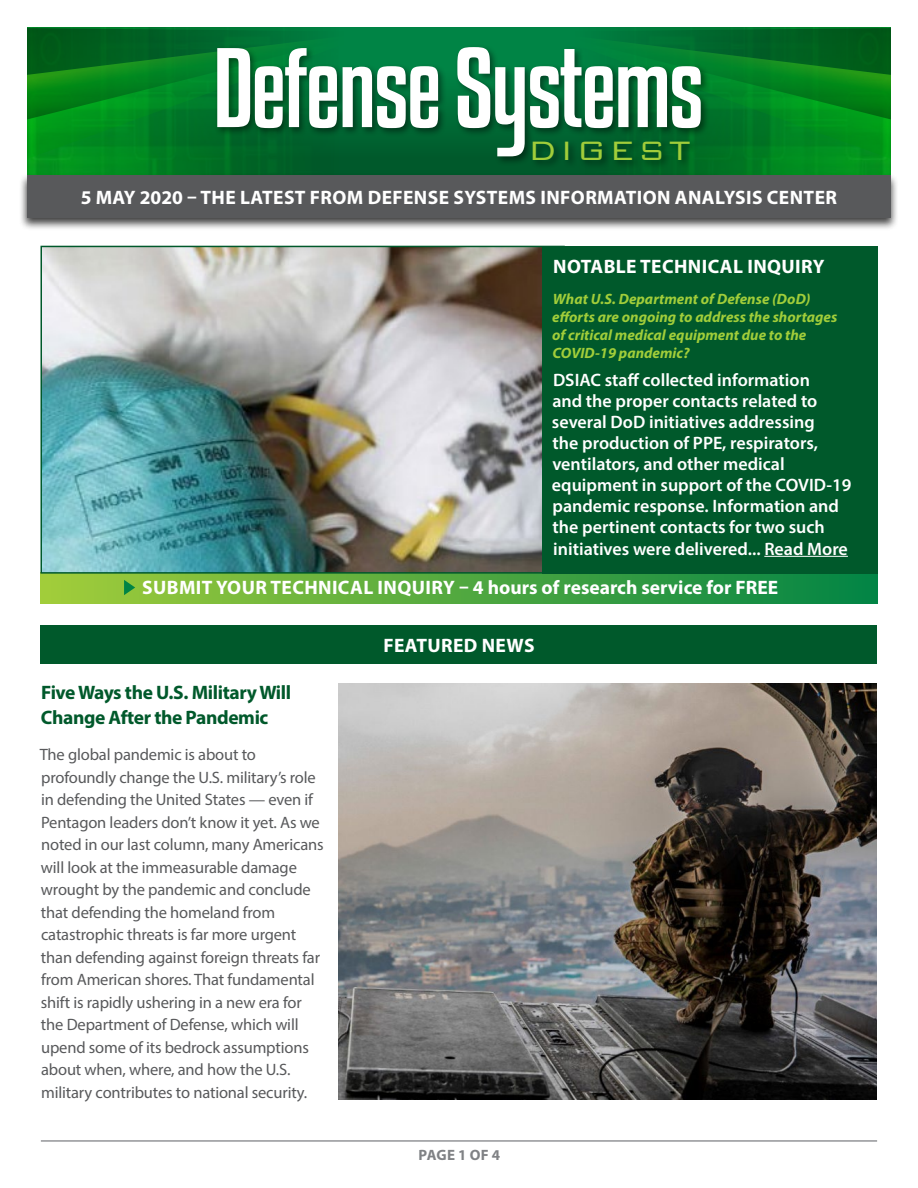
<style>
.page{position:relative;width:918px;height:1188px;background:#fff}
.page>*{position:absolute;margin:0;border:0;box-sizing:border-box;transform-origin:0 0}
.t1{font:300 35.55px "Bank Gothic BT";letter-spacing:.1em;color:#a1cd3a}
.t2{font:700 19.5px "Myriad Pro";letter-spacing:.02em;color:#fff}
.t3{font:700 19.5px "Myriad Pro";color:#fff}
.t4{font:700 19.5px/25.5px "Myriad Pro";letter-spacing:-.02em;color:#00592b}
.t5{font:600 18px/21.1px "Myriad Pro";color:#fff}
.t6{font:16.5px/22.5px "Myriad Pro";letter-spacing:-.01em;color:#58595b}
.t7{font:italic 700 15px/18px "Myriad Pro";color:#a1cd3a}
.t8{font:700 15px "Myriad Pro";letter-spacing:.005em;color:#808285}
</style>
<div class="page">
<svg style="left:377px;top:27px;width:164px;height:146px"></svg>
<svg style="left:541px;top:27px;width:350px;height:5px"></svg>
<svg style="left:540px;top:32px;width:351px;height:141px"></svg>
<svg style="left:27px;top:27px;width:350px;height:5px"></svg>
<svg style="left:27px;top:32px;width:351px;height:141px"></svg>
<div style="left:215px;top:44px;width:495px;height:125px;background:#000;opacity:.45"></div>
<svg style="left:217px;top:47px;width:484px;height:109px"></svg>
<div style="left:19px;top:173px;width:880px;height:57px;background:#000;opacity:.75"></div>
<div style="left:27px;top:175px;width:864px;height:42px;background:#58595b"></div>
<hr style="left:41px;top:1140px;width:836px;height:2px;background:#939598">
<div style="left:40px;top:625px;width:838px;height:39px;background:#00592b"></div>
<div style="left:40px;top:573px;width:838px;height:30px;background:linear-gradient(to right,#a2cd3a,#018445)"></div>
<svg style="left:124px;top:580px;width:11px;height:15px"></svg>
<img style="left:43px;top:249px;width:499px;height:322px">
<div style="left:40px;top:246px;width:525px;height:328px;border:2px solid #00592b"></div>
<div style="left:542px;top:246px;width:336px;height:328px;background:#00592b"></div>
<hr style="left:764px;top:556px;width:84px;height:1px;background:#fff">
<img style="left:338px;top:683px;width:539px;height:416px">
<p class="t1" style="left:528px;top:131px;width:163px">DIGEST</p>
<p class="t2" style="left:81px;top:184px;width:758px">5 MAY 2020 – THE LATEST FROM DEFENSE SYSTEMS INFORMATION ANALYSIS CENTER</p>
<p class="t2" style="left:553px;top:253px;width:273px">NOTABLE TECHNICAL INQUIRY</p>
<p class="t7" style="left:552px;top:290px;width:287px">What U.S. Department of Defense (DoD) efforts are ongoing to address the shortages of critical medical equipment due to the COVID-19 pandemic?</p>
<p class="t5" style="left:552px;top:369px;width:301px">DSIAC staff collected information<br>and the proper contacts related to several DoD initiatives addressing<br>the production of PPE, respirators, ventilators, and other medical equipment in support of the COVID-19 pandemic response. Information and the pertinent contacts for two such initiatives were delivered... Read More</p>
<p class="t3" style="left:142px;top:575px;width:637px">SUBMIT YOUR TECHNICAL INQUIRY – 4 hours of research service for FREE</p>
<p class="t4" style="left:41px;top:679px;width:252px">Five Ways the U.S. Military Will<br>Change After the Pandemic</p>
<p class="t6" style="left:40px;top:743px;width:286px">The global pandemic is about to profoundly change the U.S. military’s role in defending the United States — even if Pentagon leaders don’t know it yet. As we noted in our last column, many Americans will look at the immeasurable damage wrought by the pandemic and conclude that defending the homeland from catastrophic threats is far more urgent than defending against foreign threats far from American shores. That fundamental shift is rapidly ushering in a new era for the Department of Defense, which will upend some of its bedrock assumptions about when, where, and how the U.S. military contributes to national security.</p>
<p class="t2" style="left:383px;top:633px;width:153px">FEATURED NEWS</p>
<p class="t8" style="left:419px;top:1146px;width:83px">PAGE 1 OF 4</p>
</div>
